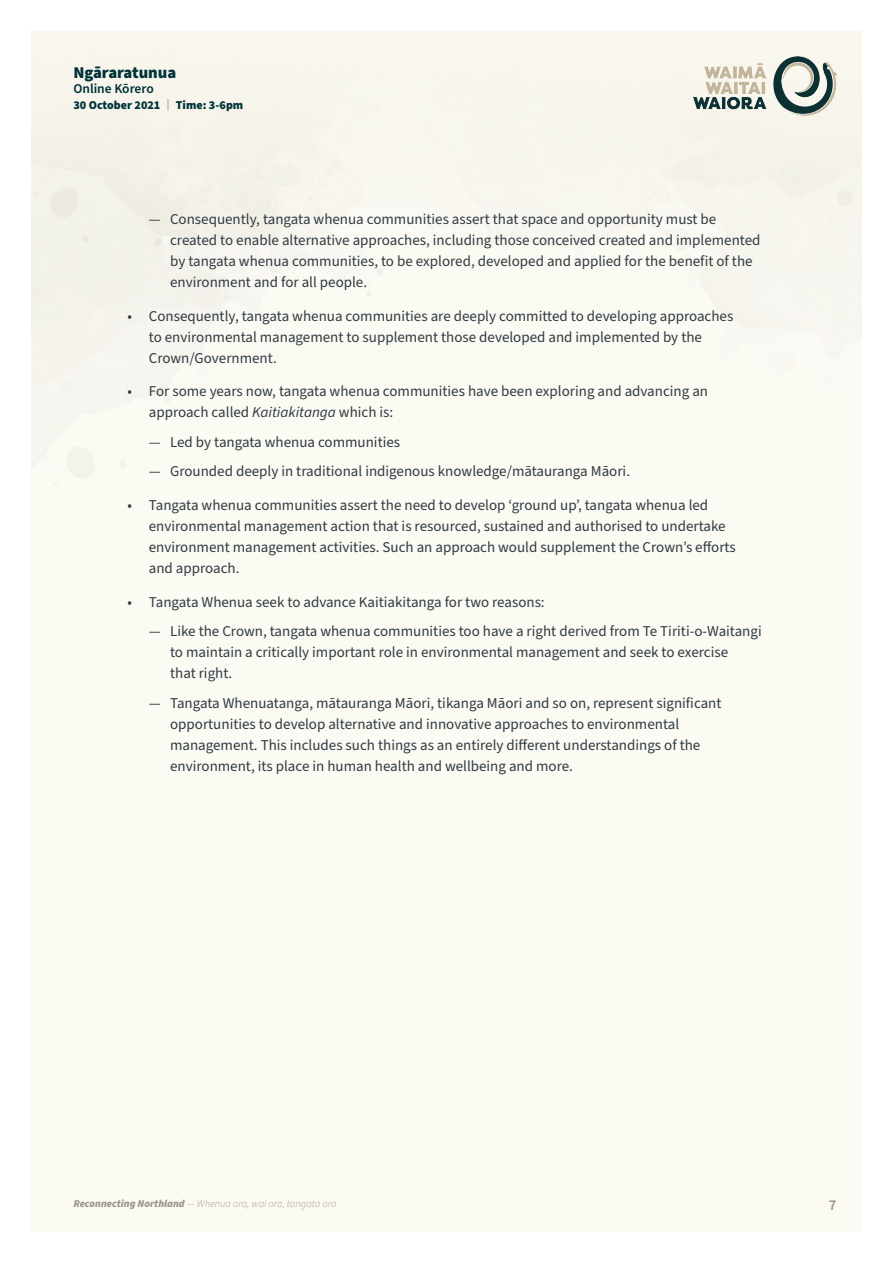
<style>
.page{position:relative;width:893px;height:1263px;background:#fff}
.page>*{position:absolute;margin:0;border:0;box-sizing:border-box;transform-origin:0 0}
.t1{font:900 16.5px "Source Sans Pro";color:#00333a}
.t2{font:15px/21px "Source Sans Pro";color:#2f3b42}
.t3{font:600 15px "Source Sans Pro";color:#9f948d}
.t4{font:600 13.5px "Source Sans Pro";color:#00333a}
.t5{font:900 12px "Source Sans Pro";color:#00333a}
.t6{font:italic 300 10.5px "Source Sans Pro";color:#9f948d}
.s1{color:#c2b59b}
.s2{font-style:italic}
.s3{font-weight:900}
</style>
<div class="page">
<img style="left:693px;top:56px;width:143px;height:60px">
<p class="t1" style="left:73px;top:61px;width:104px">Ngāraratunua</p>
<p class="t4" style="left:73px;top:80px;width:82px">Online Kōrero</p>
<p class="t5" style="left:73px;top:97px;width:172px">30 October 2021 <span class="s1">|</span> Time: 3-6pm</p>
<p class="t2" style="left:170px;top:209px;width:592px;text-indent:-21px">— Consequently, tangata whenua communities assert that space and opportunity must be created to enable alternative approaches, including those conceived created and implemented by tangata whenua communities, to be explored, developed and applied for the benefit of the environment and for all people.</p>
<p class="t2" style="left:149px;top:306px;width:586px;text-indent:-21px">• Consequently, tangata whenua communities are deeply committed to developing approaches to environmental management to supplement those developed and implemented by the<br>Crown/Government.</p>
<p class="t2" style="left:149px;top:381px;width:561px;text-indent:-21px">• For some years now, tangata whenua communities have been exploring and advancing an approach called <span class="s2">Kaitiakitanga</span> which is:</p>
<p class="t2" style="left:149px;top:432px;width:253px">— Led by tangata whenua communities</p>
<p class="t2" style="left:149px;top:461px;width:483px">— Grounded deeply in traditional indigenous knowledge/mātauranga Māori.</p>
<p class="t2" style="left:149px;top:495px;width:588px;text-indent:-21px">• Tangata whenua communities assert the need to develop ‘ground up’, tangata whenua led environmental management action that is resourced, sustained and authorised to undertake environment management activities. Such an approach would supplement the Crown’s efforts and approach.</p>
<p class="t2" style="left:128px;top:592px;width:419px">• Tangata Whenua seek to advance Kaitiakitanga for two reasons:</p>
<p class="t2" style="left:170px;top:621px;width:593px;text-indent:-21px">— Like the Crown, tangata whenua communities too have a right derived from Te Tiriti-o-Waitangi to maintain a critically important role in environmental management and seek to exercise<br>that right.</p>
<p class="t2" style="left:170px;top:693px;width:553px;text-indent:-21px">— Tangata Whenuatanga, mātauranga Māori, tikanga Māori and so on, represent significant opportunities to develop alternative and innovative approaches to environmental management. This includes such things as an entirely different understandings of the environment, its place in human health and wellbeing and more.</p>
<p class="t6" style="left:73px;top:1196px;width:265px"><span class="s3">Reconnecting Northland</span> — Whenua ora, wai ora, tangata ora</p>
<p class="t3" style="left:829px;top:1195px;width:9px">7</p>
</div>
